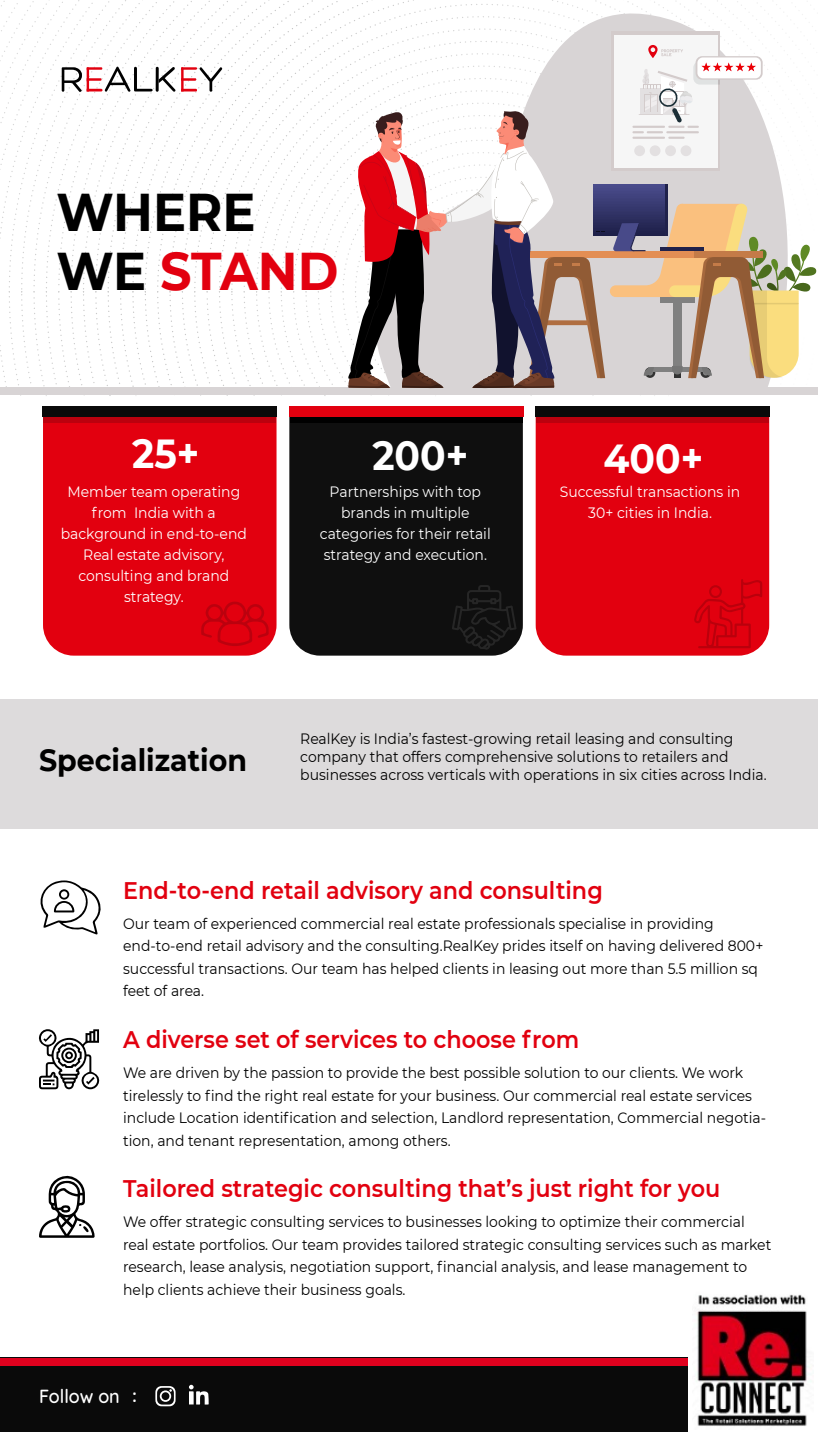
<style>
.page{position:relative;width:818px;height:1432px;background:#fff}
.page>*{position:absolute;margin:0;border:0;box-sizing:border-box;transform-origin:0 0}
.t1{font:700 52.95px/58.9px "Montserrat";color:#000;scale:.93 1}
.t2{font:700 40.5px "Montserrat";color:#fff;scale:.93 1}
.t3{font:700 30.6px "Montserrat";color:#000;scale:.93 1}
.t4{font:600 24px "Montserrat";color:#e2000f;scale:.93 1}
.t5{font:500 19.35px "Quicksand";color:#fff;scale:.93 1}
.t6{font:15px/22.5px "Montserrat";color:#000;scale:.93 1}
.t7{font:15px/21px "Montserrat";color:#fff;text-align:center;scale:.93 1}
.s1{color:#e2000f}
.s2{font-weight:700;font-size:18px}
</style>
<div class="page">
<div style="left:0;top:699px;width:817px;height:129px;background:#dddbdc"></div>
<img style="left:696px;top:1294px;width:116px;height:132px">
<div style="left:0;top:1357px;width:687px;height:75px;background:#0a0a0a"></div>
<svg style="left:189px;top:1384px;width:20px;height:20px"></svg>
<svg style="left:155px;top:1386px;width:20px;height:20px"></svg>
<div style="left:0;top:1357px;width:687px;height:8px;background:#e0011e"></div>
<svg style="left:39px;top:1175px;width:56px;height:63px"></svg>
<div style="left:0;top:387px;width:817px;height:7px;background:#d8d4d5"></div>
<svg style="left:0;top:0;width:817px;height:389px"></svg>
<div style="left:43px;top:423px;width:233px;height:233px;background:#e2000f"></div>
<div style="left:43px;top:406px;width:234px;height:11px;background:#0a0a0a"></div>
<div style="left:43px;top:417px;width:233px;height:6px;background:#bb010e"></div>
<div style="left:535px;top:417px;width:234px;height:239px;background:#e2000f"></div>
<div style="left:535px;top:406px;width:234px;height:11px;background:#0a0a0a"></div>
<div style="left:536px;top:417px;width:232px;height:6px;background:#bb010e"></div>
<div style="left:289px;top:417px;width:233px;height:239px;background:#0f0f0f"></div>
<div style="left:289px;top:406px;width:234px;height:11px;background:#e2000f"></div>
<div style="left:290px;top:417px;width:232px;height:6px;background:#000"></div>
<svg style="left:40px;top:880px;width:61px;height:54px"></svg>
<svg style="left:39px;top:1029px;width:61px;height:60px"></svg>
<svg style="left:201px;top:602px;width:67px;height:44px;background:#d7000e"></svg>
<svg style="left:452px;top:585px;width:64px;height:65px;background:#151515"></svg>
<svg style="left:694px;top:579px;width:68px;height:69px;background:#d9000e"></svg>
<h1 class="t1" style="left:57px;top:180px;width:304px">WHERE<br>WE <span class="s1">STAND</span></h1>
<h2 class="t2" style="left:132px;top:425px;width:74px">25+</h2>
<p class="t7" style="left:61px;top:481px;width:201px">Member team operating from India with a background in end-to-end<br>Real estate advisory, consulting and brand strategy.</p>
<h2 class="t2" style="left:372px;top:426px;width:105px">200+</h2>
<p class="t7" style="left:320px;top:481px;width:185px">Partnerships with top brands in multiple categories for their retail strategy and execution.</p>
<h2 class="t2" style="left:603px;top:429px;width:109px">400+</h2>
<p class="t7" style="left:559px;top:481px;width:195px">Successful transactions in<br>30+ cities in India.</p>
<h3 class="t3" style="left:39px;top:738px;width:225px">Specialization</h3>
<p class="t6" style="left:300px;top:729px;width:503px;line-height:18px">RealKey is India’s fastest-growing retail leasing and consulting company that offers comprehensive solutions to retailers and businesses across verticals with operations in six cities across India.</p>
<h3 class="t4" style="left:123px;top:873px;width:517px">End-to-end retail advisory and consulting</h3>
<p class="t6" style="left:123px;top:911px;width:689px">Our team of experienced commercial real estate professionals specialise in providing end-to-end retail advisory and the consulting.RealKey prides itself on having delivered 800+ successful transactions. Our team has helped clients in leasing out more than 5.5 million sq feet of area.</p>
<h3 class="t4" style="left:123px;top:1022px;width:492px">A diverse set of services to choose from</h3>
<p class="t6" style="left:123px;top:1061px;width:692px">We are driven by the passion to provide the best possible solution to our clients. We work tirelessly to find the right real estate for your business. Our commercial real estate services include Location identification and selection, Landlord representation, Commercial negotia&shy;tion, and tenant representation, among others.</p>
<h3 class="t4" style="left:123px;top:1172px;width:643px">Tailored strategic consulting that’s just right for you</h3>
<p class="t6" style="left:123px;top:1210px;width:698px">We offer strategic consulting services to businesses looking to optimize their commercial real estate portfolios. Our team provides tailored strategic consulting services such as market research, lease analysis, negotiation support, financial analysis, and lease management to help clients achieve their business goals.</p>
<p class="t5" style="left:39px;top:1381px;width:107px">Follow on <span class="s2">:</span></p>
</div>
